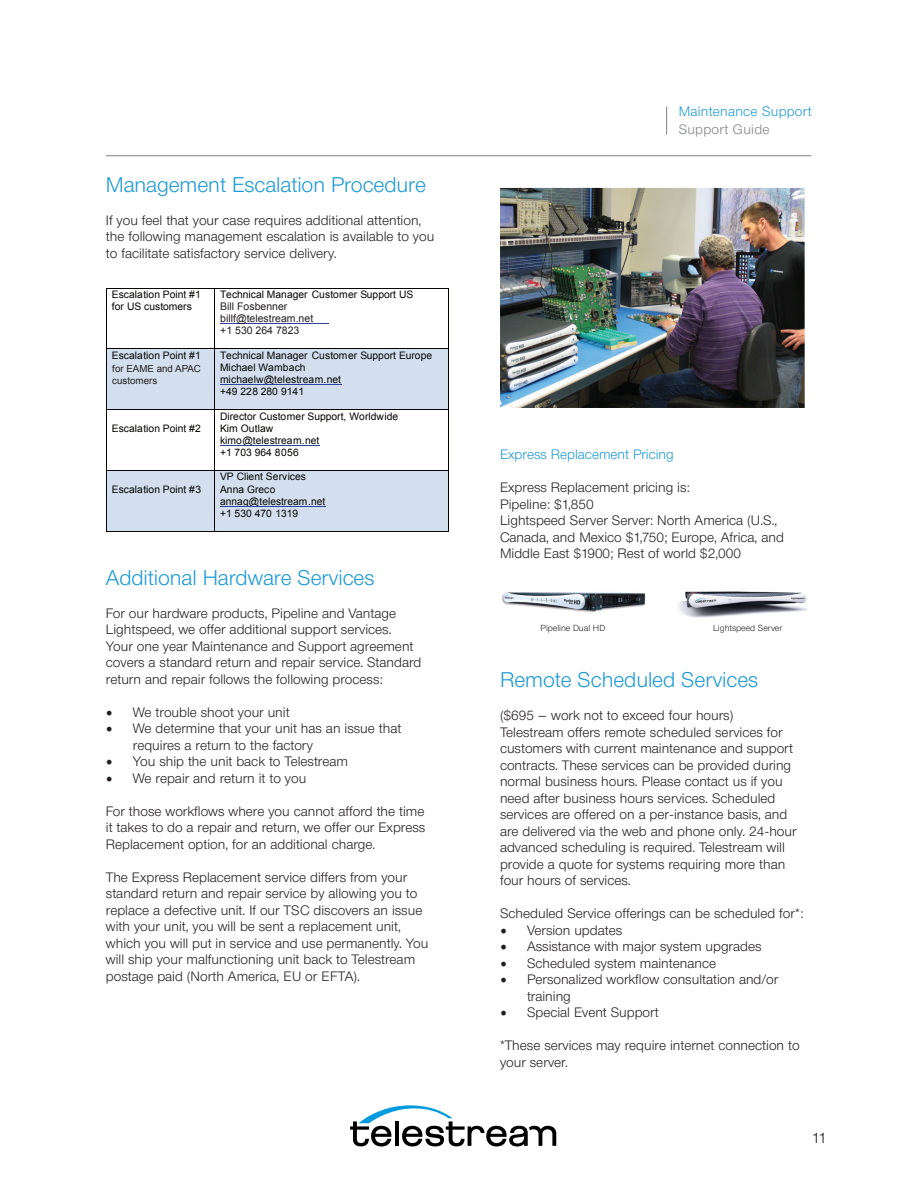
<style>
.page{position:relative;width:918px;height:1188px;background:#fff}
.page>*{position:absolute;margin:0;border:0;box-sizing:border-box;transform-origin:0 0}
.t1{font:300 21px "Neue Helvetica BQ";letter-spacing:-.005em;color:#1c99d6}
.t2{font:300 15px "Neue Helvetica BQ";color:#231f20}
.t3{font:300 13.5px/16.5px "Neue Helvetica BQ";color:#231f20}
.t4{font:300 13.5px "Neue Helvetica BQ";color:#1c99d6}
.t5{font:300 13.5px "Neue Helvetica BQ";letter-spacing:.02em;color:#1c99d6}
.t6{font:300 13.5px "Neue Helvetica BQ";letter-spacing:.02em;color:#808285}
.t7{font:10.5px/12px "Arial";color:#231f20}
.t8{font:10.35px/12px "Arial";color:#040503}
.t9{font:9.75px/11.7px "Arial";color:#231f20}
.t10{font:300 8.7px "Neue Helvetica BQ";color:#231f20}
.s1{font-family:"Minion Pro";font-weight:400;font-size:18px}
</style>
<div class="page">
<svg style="left:350px;top:1105px;width:206px;height:41px"></svg>
<hr style="left:106px;top:155px;width:705px;height:1px;background:#808285">
<svg style="left:666px;top:106px;width:1px;height:28px"></svg>
<hr style="left:220px;top:324px;width:108px;height:1px;background:#2f429b">
<hr style="left:106px;top:288px;width:108px;height:1px;background:#040503">
<hr style="left:214px;top:288px;width:234px;height:1px;background:#040503">
<hr style="left:106px;top:289px;width:1px;height:60px;background:#040503">
<hr style="left:214px;top:289px;width:1px;height:60px;background:#040503">
<hr style="left:448px;top:289px;width:1px;height:60px;background:#040503">
<div style="left:107px;top:349px;width:107px;height:61px;background:#d3dfee"></div>
<div style="left:214px;top:349px;width:234px;height:61px;background:#d3dfee"></div>
<hr style="left:220px;top:384px;width:121px;height:1px;background:#2f429b">
<hr style="left:106px;top:349px;width:108px;height:1px;background:#040503">
<hr style="left:214px;top:349px;width:234px;height:1px;background:#040503">
<hr style="left:106px;top:349px;width:1px;height:61px;background:#040503">
<hr style="left:214px;top:349px;width:1px;height:61px;background:#040503">
<hr style="left:448px;top:349px;width:1px;height:61px;background:#040503">
<hr style="left:220px;top:445px;width:100px;height:1px;background:#2f429b">
<hr style="left:106px;top:410px;width:108px;height:1px;background:#040503">
<hr style="left:214px;top:410px;width:234px;height:1px;background:#040503">
<hr style="left:106px;top:410px;width:1px;height:60px;background:#040503">
<hr style="left:214px;top:410px;width:1px;height:60px;background:#040503">
<hr style="left:448px;top:410px;width:1px;height:60px;background:#040503">
<div style="left:107px;top:471px;width:107px;height:60px;background:#d3dfee"></div>
<div style="left:214px;top:471px;width:234px;height:60px;background:#d3dfee"></div>
<hr style="left:220px;top:506px;width:106px;height:1px;background:#2f429b">
<hr style="left:106px;top:470px;width:108px;height:1px;background:#040503">
<hr style="left:214px;top:470px;width:234px;height:1px;background:#040503">
<hr style="left:106px;top:471px;width:1px;height:60px;background:#040503">
<hr style="left:106px;top:531px;width:108px;height:1px;background:#040503">
<hr style="left:214px;top:471px;width:1px;height:60px;background:#040503">
<hr style="left:214px;top:531px;width:234px;height:1px;background:#040503">
<hr style="left:448px;top:471px;width:1px;height:60px;background:#040503">
<img style="left:500px;top:188px;width:305px;height:220px">
<img style="left:502px;top:592px;width:144px;height:21px">
<img style="left:678px;top:591px;width:130px;height:27px">
<h1 class="t1" style="left:106px;top:171px;width:322px">Management Escalation Procedure</h1>
<p class="t3" style="left:106px;top:212px;width:330px">If you feel that your case requires additional attention, the following management escalation is available to you to facilitate satisfactory service delivery.</p>
<p class="t8" style="left:112px;top:289px;width:90px">Escalation Point #1 for US customers</p>
<p class="t8" style="left:220px;top:289px;width:195px">Technical Manager Customer Support US</p>
<p class="t7" style="left:220px;top:300px;width:94px">Bill Fosbenner billf@telestream.net +1 530 264 7823</p>
<p class="t8" style="left:112px;top:350px;width:90px">Escalation Point #1</p>
<p class="t8" style="left:220px;top:350px;width:214px">Technical Manager Customer Support Europe<br>Michael Wambach<br>michaelw@telestream.net<br>+49 228 280 9141</p>
<p class="t8" style="left:112px;top:422px;width:90px">Escalation Point #2</p>
<p class="t9" style="left:112px;top:363px;width:90px">for EAME and APAC customers</p>
<p class="t8" style="left:220px;top:410px;width:180px">Director Customer Support, Worldwide<br>Kim Outlaw<br>kimo@telestream.net<br>+1 703 964 8056</p>
<p class="t8" style="left:112px;top:483px;width:91px">Escalation Point #3</p>
<p class="t8" style="left:220px;top:471px;width:107px">VP Client Services<br>Anna Greco annag@telestream.net +1 530 470 1319</p>
<h1 class="t1" style="left:106px;top:564px;width:270px">Additional Hardware Services</h1>
<p class="t3" style="left:106px;top:605px;width:317px">For our hardware products, Pipeline and Vantage Lightspeed, we offer additional support services.<br>Your one year Maintenance and Support agreement covers a standard return and repair service. Standard return and repair follows the following process:</p>
<p class="t3" style="left:106px;top:704px;width:185px"><span class="s1">•</span> We trouble shoot your unit</p>
<p class="t3" style="left:133px;top:720px;width:270px;text-indent:-27px"><span class="s1">•</span> We determine that your unit has an issue that requires a return to the factory</p>
<p class="t3" style="left:106px;top:753px;width:244px"><span class="s1">•</span> You ship the unit back to Telestream</p>
<p class="t3" style="left:106px;top:770px;width:202px"><span class="s1">•</span> We repair and return it to you</p>
<p class="t3" style="left:106px;top:803px;width:321px;text-align:justify">For those workflows where you cannot afford the time it takes to do a repair and return, we offer our Express Replacement option, for an additional charge.</p>
<p class="t3" style="left:106px;top:869px;width:324px">The Express Replacement service differs from your standard return and repair service by allowing you to replace a defective unit. If our TSC discovers an issue with your unit, you will be sent a replacement unit, which you will put in service and use permanently. You will ship your malfunctioning unit back to Telestream postage paid (North America, EU or EFTA).</p>
<p class="t5" style="left:679px;top:103px;width:135px">Maintenance Support</p>
<p class="t6" style="left:679px;top:121px;width:92px">Support Guide</p>
<p class="t4" style="left:500px;top:446px;width:175px">Express Replacement Pricing</p>
<p class="t3" style="left:500px;top:479px;width:285px">Express Replacement pricing is:<br>Pipeline: $1,850<br>Lightspeed Server Server: North America (U.S., Canada, and Mexico $1,750; Europe, Africa, and Middle East $1900; Rest of world $2,000</p>
<p class="t10" style="left:540px;top:623px;width:66px">Pipeline Dual HD</p>
<p class="t10" style="left:713px;top:623px;width:71px">Lightspeed Server</p>
<h1 class="t1" style="left:500px;top:667px;width:260px">Remote Scheduled Services</h1>
<p class="t3" style="left:500px;top:707px;width:298px">($695 – work not to exceed four hours)<br>Telestream offers remote scheduled services for customers with current maintenance and support contracts. These services can be provided during normal business hours. Please contact us if you need after business hours services. Scheduled services are offered on a per-instance basis, and are delivered via the web and phone only. 24-hour advanced scheduling is required. Telestream will provide a quote for systems requiring more than four hours of services.</p>
<p class="t3" style="left:500px;top:905px;width:305px">Scheduled Service offerings can be scheduled for*:</p>
<p class="t3" style="left:500px;top:922px;width:124px"><span class="s1">•</span> Version updates</p>
<p class="t3" style="left:500px;top:938px;width:263px"><span class="s1">•</span> Assistance with major system upgrades</p>
<p class="t3" style="left:500px;top:955px;width:218px"><span class="s1">•</span> Scheduled system maintenance</p>
<p class="t3" style="left:527px;top:971px;width:253px;text-indent:-27px"><span class="s1">•</span> Personalized workflow consultation and/or training</p>
<p class="t3" style="left:500px;top:1004px;width:160px"><span class="s1">•</span> Special Event Support</p>
<p class="t3" style="left:500px;top:1037px;width:301px">*These services may require internet connection to your server.</p>
<p class="t2" style="left:812px;top:1129px;width:17px">11</p>
</div>
